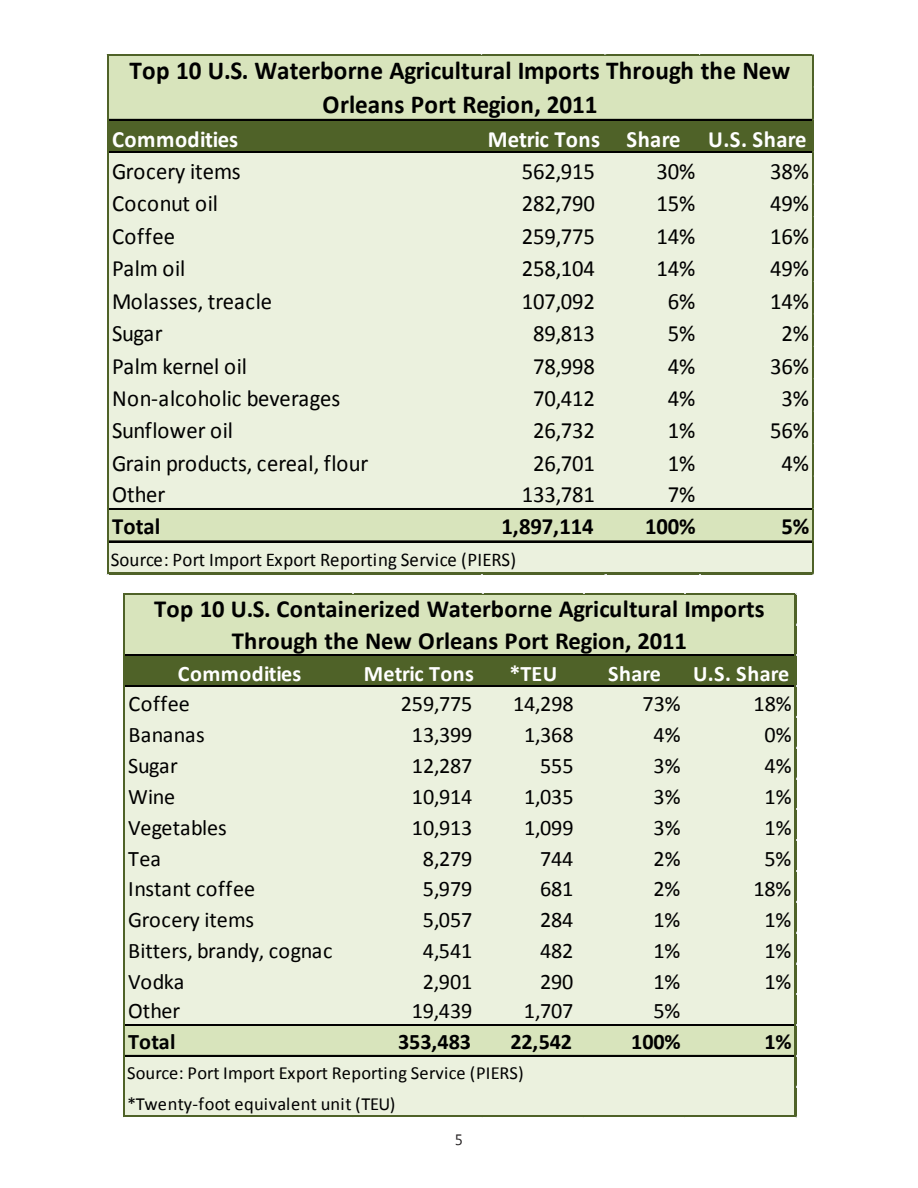
<style>
.page{position:relative;width:918px;height:1188px;background:#fff}
.page>*{position:absolute;margin:0;border:0;box-sizing:border-box;transform-origin:0 0}
.t1{font:700 25.95px/33.8px "Calibri";letter-spacing:.005em;color:#000;text-align:center}
.t2{font:700 24.6px/32.1px "Calibri";letter-spacing:.005em;color:#000;text-align:center}
.t3{font:23.4px "Calibri";letter-spacing:-.005em;color:#000}
.t4{font:700 23.4px "Calibri";letter-spacing:.01em;color:#fff}
.t5{font:700 23.4px "Calibri";letter-spacing:-.005em;color:#000}
.t6{font:23.4px "Calibri";letter-spacing:.02em;color:#000}
.t7{font:22.2px "Calibri";letter-spacing:-.005em;color:#000}
.t8{font:700 22.2px "Calibri";letter-spacing:.01em;color:#fff}
.t9{font:700 22.2px "Calibri";letter-spacing:-.005em;color:#000}
.t10{font:22.2px "Calibri";letter-spacing:.02em;color:#000}
.t11{font:22.2px "Calibri";letter-spacing:.015em;color:#000}
.t12{font:19.5px "Calibri";letter-spacing:.005em;color:#000}
.t13{font:18.45px "Calibri";letter-spacing:.01em;color:#000}
.t14{font:15px "Segoe UI";color:#231f20}
</style>
<div class="page">
<div style="left:108px;top:56px;width:705px;height:65px;background:#d8e4bc"></div>
<div style="left:108px;top:119px;width:705px;height:34px;background:#4f6228"></div>
<div style="left:108px;top:152px;width:705px;height:358px;background:#ebf1de"></div>
<div style="left:108px;top:508px;width:705px;height:34px;background:#d8e4bc"></div>
<div style="left:108px;top:541px;width:705px;height:33px;background:#ebf1de"></div>
<hr style="left:108px;top:54px;width:705px;height:2px;background:#4f6228">
<hr style="left:108px;top:119px;width:704px;height:2px;background:#000">
<hr style="left:108px;top:152px;width:704px;height:1px;background:#000">
<hr style="left:108px;top:508px;width:704px;height:2px;background:#000">
<hr style="left:108px;top:541px;width:704px;height:1px;background:#000">
<hr style="left:107px;top:54px;width:1px;height:520px;background:#4f6228">
<hr style="left:108px;top:572px;width:705px;height:2px;background:#4f6228">
<hr style="left:812px;top:56px;width:1px;height:518px;background:#4f6228">
<div style="left:125px;top:594px;width:672px;height:62px;background:#d8e4bc"></div>
<div style="left:125px;top:655px;width:672px;height:32px;background:#4f6228"></div>
<div style="left:125px;top:686px;width:672px;height:340px;background:#ebf1de"></div>
<div style="left:125px;top:1025px;width:672px;height:32px;background:#d8e4bc"></div>
<div style="left:125px;top:1055px;width:671px;height:62px;background:#ebf1de"></div>
<hr style="left:125px;top:593px;width:671px;height:1px;background:#4f6228">
<hr style="left:125px;top:655px;width:669px;height:1px;background:#000">
<hr style="left:125px;top:685px;width:669px;height:1px;background:#000">
<hr style="left:125px;top:686px;width:669px;height:1px;background:#000">
<hr style="left:125px;top:1024px;width:669px;height:1px;background:#000">
<hr style="left:125px;top:1025px;width:669px;height:1px;background:#000">
<hr style="left:125px;top:1055px;width:669px;height:2px;background:#000">
<hr style="left:123px;top:593px;width:2px;height:524px;background:#4f6228">
<hr style="left:125px;top:1116px;width:671px;height:1px;background:#4f6228">
<hr style="left:794px;top:594px;width:2px;height:523px;background:#4f6228">
<p class="t1" style="left:130px;top:52px;width:662px">Top 10 U.S. Waterborne Agricultural Imports Through the New<br>Orleans Port Region, 2011</p>
<p class="t4" style="left:112px;top:124px;width:128px">Commodities</p>
<p class="t4" style="left:488px;top:124px;width:321px">Metric Tons Share U.S. Share</p>
<p class="t3" style="left:112px;top:157px;width:130px">Grocery items</p>
<p class="t3" style="left:522px;top:157px;width:75px">562,915</p>
<p class="t3" style="left:657px;top:157px;width:40px">30%</p>
<p class="t3" style="left:770px;top:157px;width:40px">38%</p>
<p class="t6" style="left:112px;top:189px;width:108px">Coconut oil</p>
<p class="t3" style="left:522px;top:189px;width:75px">282,790</p>
<p class="t3" style="left:657px;top:189px;width:40px">15%</p>
<p class="t3" style="left:770px;top:189px;width:40px">49%</p>
<p class="t3" style="left:112px;top:222px;width:64px">Coffee</p>
<p class="t3" style="left:522px;top:222px;width:75px">259,775</p>
<p class="t3" style="left:657px;top:222px;width:40px">14%</p>
<p class="t3" style="left:770px;top:222px;width:40px">16%</p>
<p class="t3" style="left:112px;top:254px;width:75px">Palm oil</p>
<p class="t3" style="left:522px;top:254px;width:75px">258,104</p>
<p class="t3" style="left:657px;top:254px;width:40px">14%</p>
<p class="t3" style="left:770px;top:254px;width:40px">49%</p>
<p class="t3" style="left:112px;top:286px;width:162px">Molasses, treacle</p>
<p class="t3" style="left:522px;top:286px;width:75px">107,092</p>
<p class="t3" style="left:668px;top:286px;width:29px">6%</p>
<p class="t3" style="left:770px;top:286px;width:40px">14%</p>
<p class="t3" style="left:112px;top:319px;width:52px">Sugar</p>
<p class="t3" style="left:533px;top:319px;width:63px">89,813</p>
<p class="t3" style="left:668px;top:319px;width:29px">5%</p>
<p class="t3" style="left:781px;top:319px;width:29px">2%</p>
<p class="t3" style="left:112px;top:351px;width:137px">Palm kernel oil</p>
<p class="t3" style="left:533px;top:351px;width:63px">78,998</p>
<p class="t3" style="left:668px;top:351px;width:29px">4%</p>
<p class="t3" style="left:770px;top:351px;width:40px">36%</p>
<p class="t3" style="left:112px;top:384px;width:230px">Non-alcoholic beverages</p>
<p class="t3" style="left:533px;top:384px;width:63px">70,412</p>
<p class="t3" style="left:668px;top:384px;width:29px">4%</p>
<p class="t3" style="left:781px;top:384px;width:29px">3%</p>
<p class="t3" style="left:112px;top:416px;width:123px">Sunflower oil</p>
<p class="t3" style="left:533px;top:416px;width:63px">26,732</p>
<p class="t3" style="left:668px;top:416px;width:29px">1%</p>
<p class="t3" style="left:770px;top:416px;width:40px">56%</p>
<p class="t3" style="left:112px;top:449px;width:258px">Grain products, cereal, flour</p>
<p class="t3" style="left:533px;top:449px;width:63px">26,701</p>
<p class="t3" style="left:668px;top:449px;width:29px">1%</p>
<p class="t3" style="left:781px;top:449px;width:29px">4%</p>
<p class="t3" style="left:112px;top:480px;width:55px">Other</p>
<p class="t3" style="left:522px;top:480px;width:75px">133,781</p>
<p class="t3" style="left:668px;top:480px;width:29px">7%</p>
<p class="t5" style="left:112px;top:512px;width:50px">Total</p>
<p class="t5" style="left:502px;top:512px;width:94px">1,897,114</p>
<p class="t5" style="left:645px;top:512px;width:52px">100%</p>
<p class="t5" style="left:781px;top:512px;width:29px">5%</p>
<p class="t12" style="left:111px;top:547px;width:407px">Source: Port Import Export Reporting Service (PIERS)</p>
<p class="t2" style="left:154px;top:591px;width:612px">Top 10 U.S. Containerized Waterborne Agricultural Imports<br>Through the New Orleans Port Region, 2011</p>
<p class="t8" style="left:178px;top:660px;width:125px">Commodities</p>
<p class="t8" style="left:364px;top:660px;width:111px">Metric Tons</p>
<p class="t8" style="left:509px;top:660px;width:49px">*TEU</p>
<p class="t8" style="left:608px;top:660px;width:55px">Share</p>
<p class="t8" style="left:693px;top:660px;width:98px">U.S. Share</p>
<p class="t7" style="left:128px;top:690px;width:63px">Coffee</p>
<p class="t7" style="left:401px;top:690px;width:73px">259,775</p>
<p class="t7" style="left:513px;top:690px;width:62px">14,298</p>
<p class="t7" style="left:643px;top:690px;width:40px">73%</p>
<p class="t7" style="left:754px;top:690px;width:40px">18%</p>
<p class="t11" style="left:128px;top:721px;width:78px">Bananas</p>
<p class="t7" style="left:412px;top:721px;width:62px">13,399</p>
<p class="t7" style="left:524px;top:721px;width:51px">1,368</p>
<p class="t7" style="left:654px;top:721px;width:28px">4%</p>
<p class="t7" style="left:765px;top:721px;width:28px">0%</p>
<p class="t7" style="left:128px;top:752px;width:51px">Sugar</p>
<p class="t7" style="left:412px;top:752px;width:62px">12,287</p>
<p class="t7" style="left:540px;top:752px;width:35px">555</p>
<p class="t7" style="left:654px;top:752px;width:28px">3%</p>
<p class="t7" style="left:765px;top:752px;width:28px">4%</p>
<p class="t7" style="left:128px;top:783px;width:48px">Wine</p>
<p class="t7" style="left:412px;top:783px;width:62px">10,914</p>
<p class="t7" style="left:524px;top:783px;width:51px">1,035</p>
<p class="t7" style="left:654px;top:783px;width:28px">3%</p>
<p class="t7" style="left:765px;top:783px;width:28px">1%</p>
<p class="t7" style="left:128px;top:814px;width:100px">Vegetables</p>
<p class="t7" style="left:412px;top:814px;width:62px">10,913</p>
<p class="t7" style="left:524px;top:814px;width:51px">1,099</p>
<p class="t7" style="left:654px;top:814px;width:28px">3%</p>
<p class="t7" style="left:765px;top:814px;width:28px">1%</p>
<p class="t7" style="left:128px;top:844px;width:34px">Tea</p>
<p class="t7" style="left:423px;top:844px;width:51px">8,279</p>
<p class="t7" style="left:540px;top:844px;width:35px">744</p>
<p class="t7" style="left:654px;top:844px;width:28px">2%</p>
<p class="t7" style="left:765px;top:844px;width:28px">5%</p>
<p class="t10" style="left:128px;top:875px;width:128px">Instant coffee</p>
<p class="t7" style="left:423px;top:875px;width:51px">5,979</p>
<p class="t7" style="left:540px;top:875px;width:35px">681</p>
<p class="t7" style="left:654px;top:875px;width:28px">2%</p>
<p class="t7" style="left:753px;top:875px;width:40px">18%</p>
<p class="t7" style="left:128px;top:906px;width:127px">Grocery items</p>
<p class="t7" style="left:423px;top:906px;width:51px">5,057</p>
<p class="t7" style="left:540px;top:906px;width:35px">284</p>
<p class="t7" style="left:654px;top:906px;width:28px">1%</p>
<p class="t7" style="left:765px;top:906px;width:28px">1%</p>
<p class="t7" style="left:128px;top:937px;width:206px">Bitters, brandy, cognac</p>
<p class="t7" style="left:423px;top:937px;width:51px">4,541</p>
<p class="t7" style="left:540px;top:937px;width:35px">482</p>
<p class="t7" style="left:654px;top:937px;width:28px">1%</p>
<p class="t7" style="left:764px;top:937px;width:28px">1%</p>
<p class="t7" style="left:128px;top:968px;width:58px">Vodka</p>
<p class="t7" style="left:423px;top:968px;width:51px">2,901</p>
<p class="t7" style="left:540px;top:968px;width:35px">290</p>
<p class="t7" style="left:653px;top:968px;width:28px">1%</p>
<p class="t7" style="left:764px;top:968px;width:28px">1%</p>
<p class="t7" style="left:128px;top:997px;width:54px">Other</p>
<p class="t7" style="left:412px;top:997px;width:62px">19,439</p>
<p class="t7" style="left:524px;top:997px;width:51px">1,707</p>
<p class="t7" style="left:653px;top:997px;width:28px">5%</p>
<p class="t9" style="left:128px;top:1028px;width:49px">Total</p>
<p class="t9" style="left:398px;top:1028px;width:74px">353,483</p>
<p class="t9" style="left:510px;top:1028px;width:63px">22,542</p>
<p class="t9" style="left:631px;top:1028px;width:51px">100%</p>
<p class="t9" style="left:764px;top:1028px;width:29px">1%</p>
<p class="t13" style="left:127px;top:1061px;width:398px">Source: Port Import Export Reporting Service (PIERS)</p>
<p class="t13" style="left:127px;top:1092px;width:270px">*Twenty-foot equivalent unit (TEU)</p>
<p class="t14" style="left:455px;top:1129px;width:10px">5</p>
</div>
